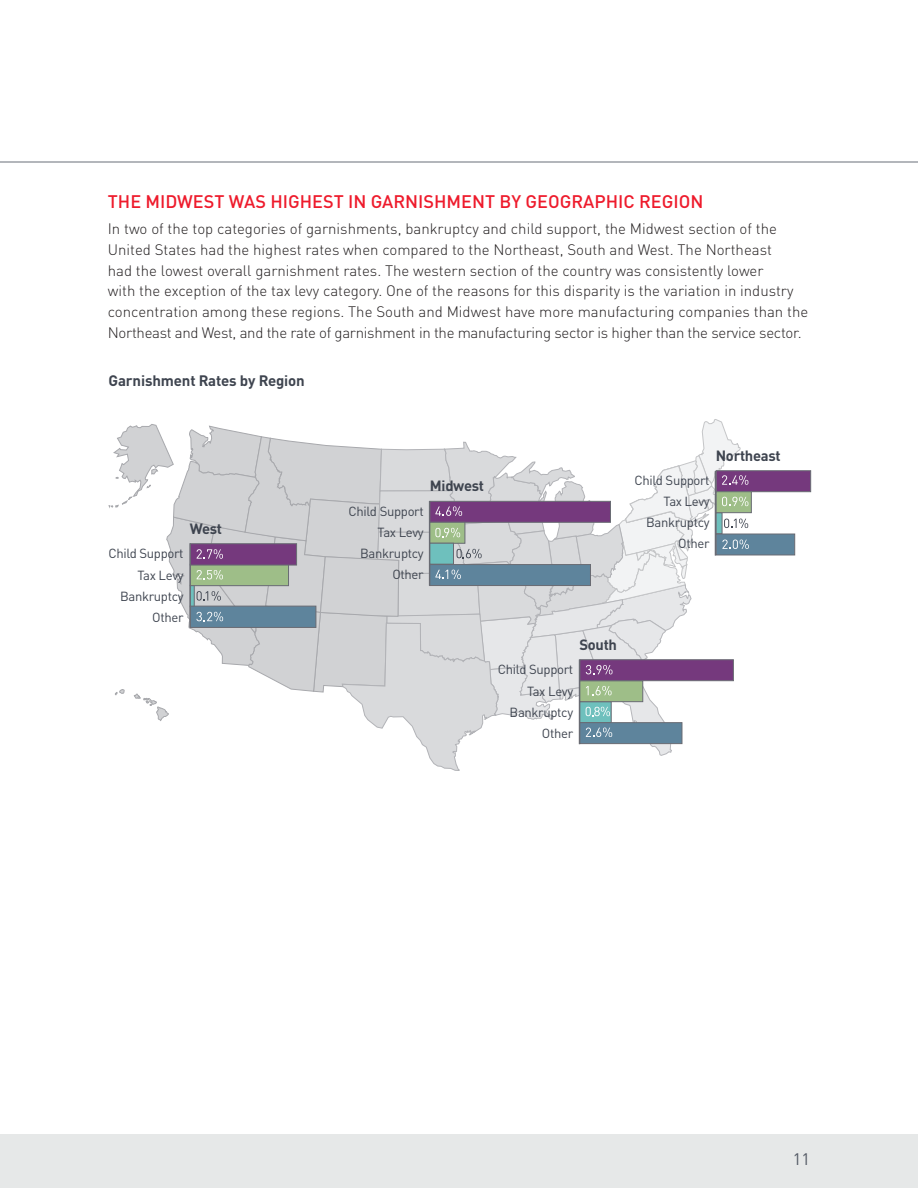
<style>
.page{position:relative;width:918px;height:1188px;background:#fff}
.page>*{position:absolute;margin:0;border:0;box-sizing:border-box;transform-origin:0 0}
.t1{font:500 18px "DIN";color:#ee1b2c}
.t2{font:16.5px "DINOT";color:#525863}
.t3{font:300 15px/20.7px "DINOT";color:#231f20}
.t4{font:700 15px "DINOT";letter-spacing:-.01em;color:#3e444f}
.t5{font:700 14.7px "DINOT";letter-spacing:-.02em;color:#3e444f}
.t6{font:13.05px/21.1px "DINOT";letter-spacing:-.025em;color:#3e444f;text-align:right}
</style>
<div class="page">
<hr style="left:0;top:161px;width:918px;height:2px;background:#7a7e87">
<div style="left:0;top:1134px;width:918px;height:54px;background:#e6e8e8"></div>
<div style="left:716px;top:470px;width:95px;height:22px;background:#75397d;border:1px solid #696b73"></div>
<div style="left:716px;top:491px;width:36px;height:22px;background:#9ebe88;border:1px solid #696b73"></div>
<div style="left:716px;top:534px;width:79px;height:21px;background:#5e849c;border:1px solid #696b73"></div>
<svg style="left:109px;top:419px;width:640px;height:352px"></svg>
<p class="t1" style="left:108px;top:190px;width:597px">THE MIDWEST WAS HIGHEST IN GARNISHM ENT BY GEOGRAPHIC REGION</p>
<p class="t3" style="left:108px;top:218px;width:702px">In two of the top categories of garnishments, bankruptcy and child support, the Midwest section of the United States had the highest rates when compared to the Northeast, South and West. The Northeast<br>had the lowest overall garnishment rates. The western section of the country was consistently lower<br>with the exception of the tax levy category. One of the reasons for this disparity is the variation in industry concentration among these regions. The South and Midwest have more manufacturing companies than the Northeast and West, and the rate of garnishment in the manufacturing sector is higher than the service sector.</p>
<p class="t4" style="left:108px;top:371px;width:198px">Garnishment Rates by Region</p>
<p class="t5" style="left:190px;top:519px;width:34px">West</p>
<p class="t6" style="left:108px;top:543px;width:77px">Child Support<br>Tax Levy<br>Bankruptcy<br>Other</p>
<p class="t5" style="left:430px;top:476px;width:56px">Midwest</p>
<p class="t6" style="left:348px;top:500px;width:77px">Child Support<br>Tax Levy<br>Bankruptcy<br>Other</p>
<p class="t5" style="left:716px;top:446px;width:66px">Northeast</p>
<p class="t6" style="left:634px;top:469px;width:77px">Child Support<br>Tax Levy<br>Bankruptcy<br>Other</p>
<p class="t5" style="left:579px;top:635px;width:39px">South</p>
<p class="t6" style="left:498px;top:659px;width:77px">Child Support<br>Tax Levy<br>Bankruptcy<br>Other</p>
<p class="t2" style="left:793px;top:1149px;width:19px">11</p>
</div>
